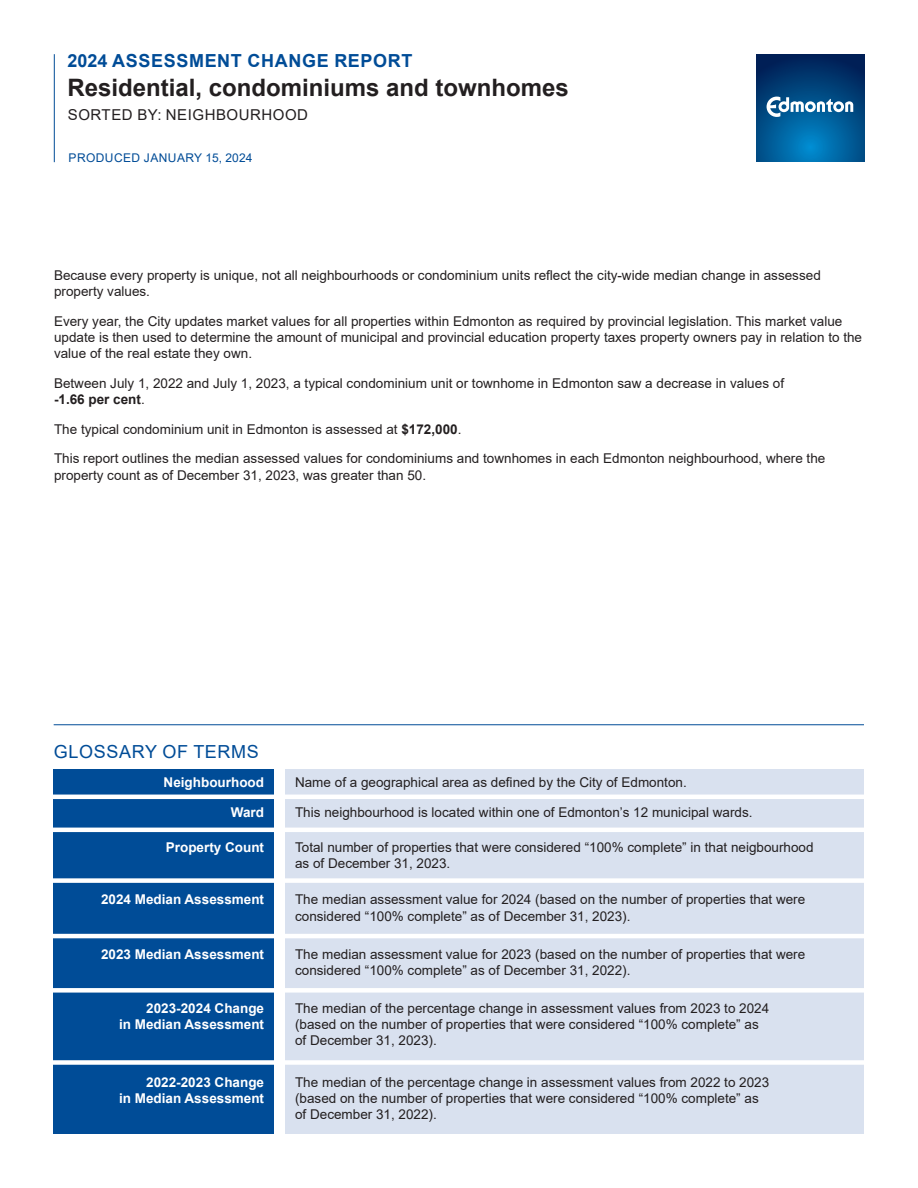
<style>
.page{position:relative;width:918px;height:1188px;background:#fff}
.page>*{position:absolute;margin:0;border:0;box-sizing:border-box;transform-origin:0 0}
.t1{font:700 24px "Arial";color:#231f20}
.t2{font:700 18px "Arial";letter-spacing:.035em;color:#004c97}
.t3{font:18px "Arial";letter-spacing:.035em;color:#004c97}
.t4{font:15px "Arial";letter-spacing:.035em;color:#231f20}
.t5{font:13.5px/16.2px "Arial";color:#231f20}
.t6{font:700 13.5px/16.2px "Arial";color:#fff;text-align:right}
.t7{font:12px "Arial";letter-spacing:.035em;color:#004c97}
.s1{font-weight:700}
</style>
<div class="page">
<hr style="left:54px;top:54px;width:1px;height:108px;background:#004c97">
<svg style="left:756px;top:54px;width:108px;height:108px;background:#004b85"></svg>
<svg style="left:767px;top:97px;width:86px;height:20px"></svg>
<div style="left:286px;top:769px;width:578px;height:365px;background:#d9e1ef"></div>
<div style="left:54px;top:769px;width:220px;height:365px;background:#004c97"></div>
<hr style="left:43px;top:795px;width:849px;height:4px;background:#fff">
<hr style="left:51px;top:828px;width:834px;height:4px;background:#fff">
<div style="left:37px;top:878px;width:833px;height:5px;background:#fff"></div>
<hr style="left:43px;top:934px;width:849px;height:4px;background:#fff">
<div style="left:43px;top:988px;width:849px;height:5px;background:#fff"></div>
<div style="left:51px;top:1060px;width:834px;height:5px;background:#fff"></div>
<hr style="left:54px;top:724px;width:810px;height:1px;background:#004c97">
<h2 class="t2" style="left:68px;top:48px;width:346px">2024 ASSESSMENT CHANGE REPORT</h2>
<h1 class="t1" style="left:68px;top:71px;width:503px">Residential, condominiums and townhomes</h1>
<p class="t4" style="left:68px;top:104px;width:242px">SORTED BY: NEIGHBOURHOOD</p>
<p class="t7" style="left:69px;top:150px;width:185px">PRODUCED JANUARY 15, 2024</p>
<p class="t5" style="left:54px;top:267px;width:768px">Because every property is unique, not all neighbourhoods or condominium units reflect the city-wide median change in assessed property values.</p>
<p class="t5" style="left:54px;top:313px;width:810px">Every year, the City updates market values for all properties within Edmonton as required by provincial legislation. This market value update is then used to determine the amount of municipal and provincial education property taxes property owners pay in relation to the value of the real estate they own.</p>
<p class="t5" style="left:54px;top:375px;width:732px">Between July 1, 2022 and July 1, 2023, a typical condominium unit or townhome in Edmonton saw a decrease in values of <span class="s1">-1.66 per cent</span>.</p>
<p class="t5" style="left:54px;top:421px;width:409px">The typical condominium unit in Edmonton is assessed at <span class="s1">$172,000</span>.</p>
<p class="t5" style="left:54px;top:451px;width:773px">This report outlines the median assessed values for condominiums and townhomes in each Edmonton neighbourhood, where the property count as of December 31, 2023, was greater than 50.</p>
<p class="t3" style="left:54px;top:739px;width:206px">GLOSSARY OF TERMS</p>
<p class="t6" style="left:164px;top:774px;width:102px">Neighbourhood</p>
<p class="t5" style="left:295px;top:774px;width:393px">Name of a geographical area as defined by the City of Edmonton.</p>
<p class="t6" style="left:231px;top:804px;width:35px">Ward</p>
<p class="t5" style="left:295px;top:804px;width:459px">This neighbourhood is located within one of Edmonton’s 12 municipal wards.</p>
<p class="t6" style="left:166px;top:839px;width:100px">Property Count</p>
<p class="t5" style="left:295px;top:839px;width:520px">Total number of properties that were considered “100% complete” in that neigbourhood</p>
<p class="t5" style="left:295px;top:855px;width:157px">as of December 31, 2023.</p>
<p class="t6" style="left:101px;top:892px;width:165px">2024 Median Assessment</p>
<p class="t5" style="left:295px;top:891px;width:512px">The median assessment value for 2024 (based on the number of properties that were considered “100% complete” as of December 31, 2023).</p>
<p class="t6" style="left:101px;top:946px;width:165px">2023 Median Assessment</p>
<p class="t5" style="left:295px;top:946px;width:512px">The median assessment value for 2023 (based on the number of properties that were considered “100% complete” as of December 31, 2022).</p>
<p class="t6" style="left:119px;top:1000px;width:147px">2023-2024 Change<br>in Median Assessment</p>
<p class="t5" style="left:295px;top:1000px;width:476px">The median of the percentage change in assessment values from 2023 to 2024 (based on the number of properties that were considered “100% complete” as of December 31, 2023).</p>
<p class="t6" style="left:119px;top:1074px;width:147px">2022-2023 Change<br>in Median Assessment</p>
<p class="t5" style="left:295px;top:1074px;width:476px">The median of the percentage change in assessment values from 2022 to 2023 (based on the number of properties that were considered “100% complete” as of December 31, 2022).</p>
</div>
